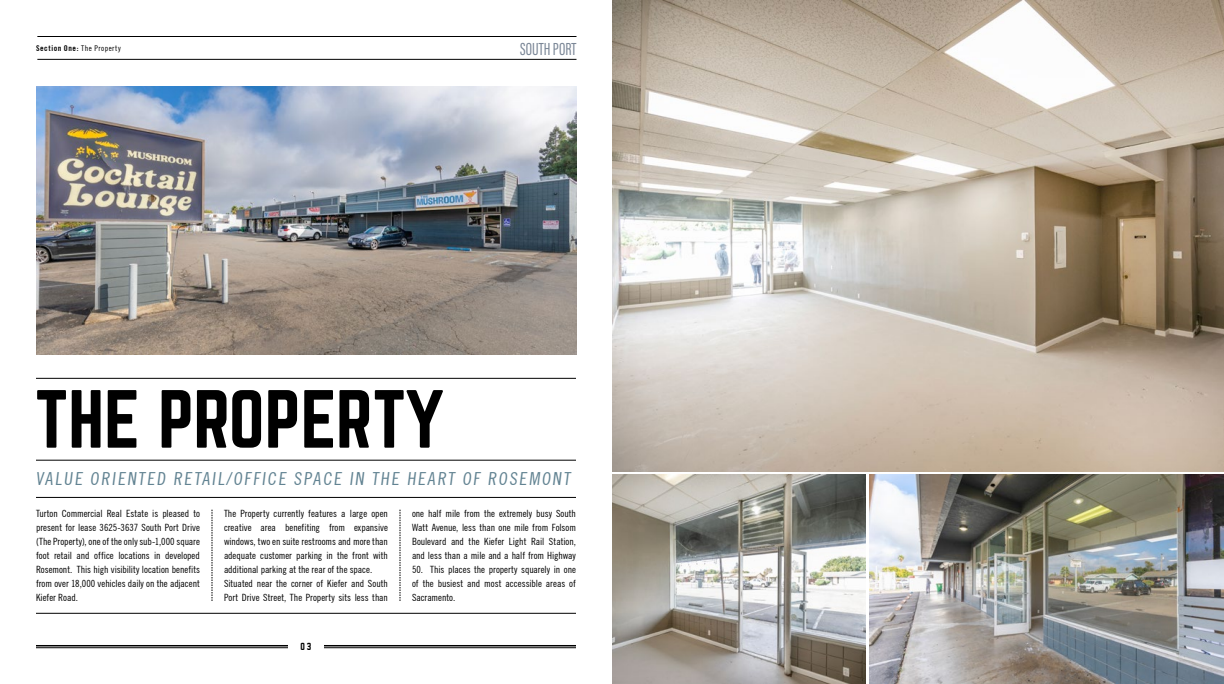
<style>
.page{position:relative;width:1224px;height:684px;background:#fff}
.page>*{position:absolute;margin:0;border:0;box-sizing:border-box;transform-origin:0 0}
.t1{font:72px "Norwester";color:#000}
.t2{font:condensed 18px "Trade Gothic No.18";color:#628392}
.t3{font:18px "Acumin Variable Concept";letter-spacing:.005em;color:#7a8696}
.t4{font:condensed 10px/14px "Trade Gothic No.18";letter-spacing:-.005em;color:#000;text-align:justify}
.t5{font:9px "Norwester";color:#000}
.t6{font:700 condensed 8px "Trade Gothic No.20";letter-spacing:.07em;color:#000}
.s1{font-family:"Trade Gothic No.18";font-weight:400}
</style>
<div class="page">
<img style="left:612px;top:0;width:612px;height:472px">
<hr style="left:36px;top:613px;width:540px;height:1px;background:#000">
<hr style="left:36px;top:645px;width:252px;height:1px;background:#000">
<hr style="left:36px;top:647px;width:252px;height:1px;background:#000">
<hr style="left:324px;top:645px;width:252px;height:1px;background:#000">
<hr style="left:324px;top:647px;width:252px;height:1px;background:#000">
<img style="left:612px;top:475px;width:254px;height:209px">
<img style="left:869px;top:475px;width:355px;height:209px">
<img style="left:36px;top:87px;width:540px;height:267px">
<svg style="left:212px;top:510px;width:1px;height:91px"></svg>
<svg style="left:400px;top:510px;width:1px;height:91px"></svg>
<hr style="left:37px;top:59px;width:540px;height:1px;background:#000">
<hr style="left:37px;top:36px;width:540px;height:1px;background:#000">
<hr style="left:36px;top:460px;width:540px;height:1px;background:#000">
<hr style="left:36px;top:378px;width:540px;height:1px;background:#000">
<hr style="left:36px;top:497px;width:540px;height:1px;background:#000">
<p class="t6" style="left:36px;top:44px;width:86px">Section One: <span class="s1">The Property</span></p>
<h2 class="t3" style="left:520px;top:36px;width:58px">SOUTH PORT</h2>
<h1 class="t1" style="left:35px;top:385px;width:411px">THE PROPERTY</h1>
<h2 class="t2" style="left:36px;top:468px;width:539px">VALUE ORIENTED RETAIL/OFFICE SPACE IN THE HEART OF ROSEMONT</h2>
<p class="t4" style="left:36px;top:506px;width:166px">Turton Commercial Real Estate is pleased to present for lease 3625-3637 South Port Drive (The Property), one of the only sub-1,000 square foot retail and office locations in developed Rosemont. This high visibility location benefits from over 18,000 vehicles daily on the adjacent Kiefer Road.</p>
<p class="t4" style="left:224px;top:506px;width:166px;text-align:left">The Property currently features a large open creative area benefiting from expansive windows, two en suite restrooms and more than adequate customer parking in the front with additional parking at the rear of the space.<br>Situated near the corner of Kiefer and South Port Drive Street, The Property sits less than</p>
<p class="t4" style="left:412px;top:506px;width:166px">one half mile from the extremely busy South Watt Avenue, less than one mile from Folsom Boulevard and the Kiefer Light Rail Station, and less than a mile and a half from Highway</p>
<p class="t4" style="left:412px;top:562px;width:166px">50. This places the property squarely in one of the busiest and most accessible areas of Sacramento.</p>
<p class="t5" style="left:301px;top:642px;width:12px">03</p>
</div>
